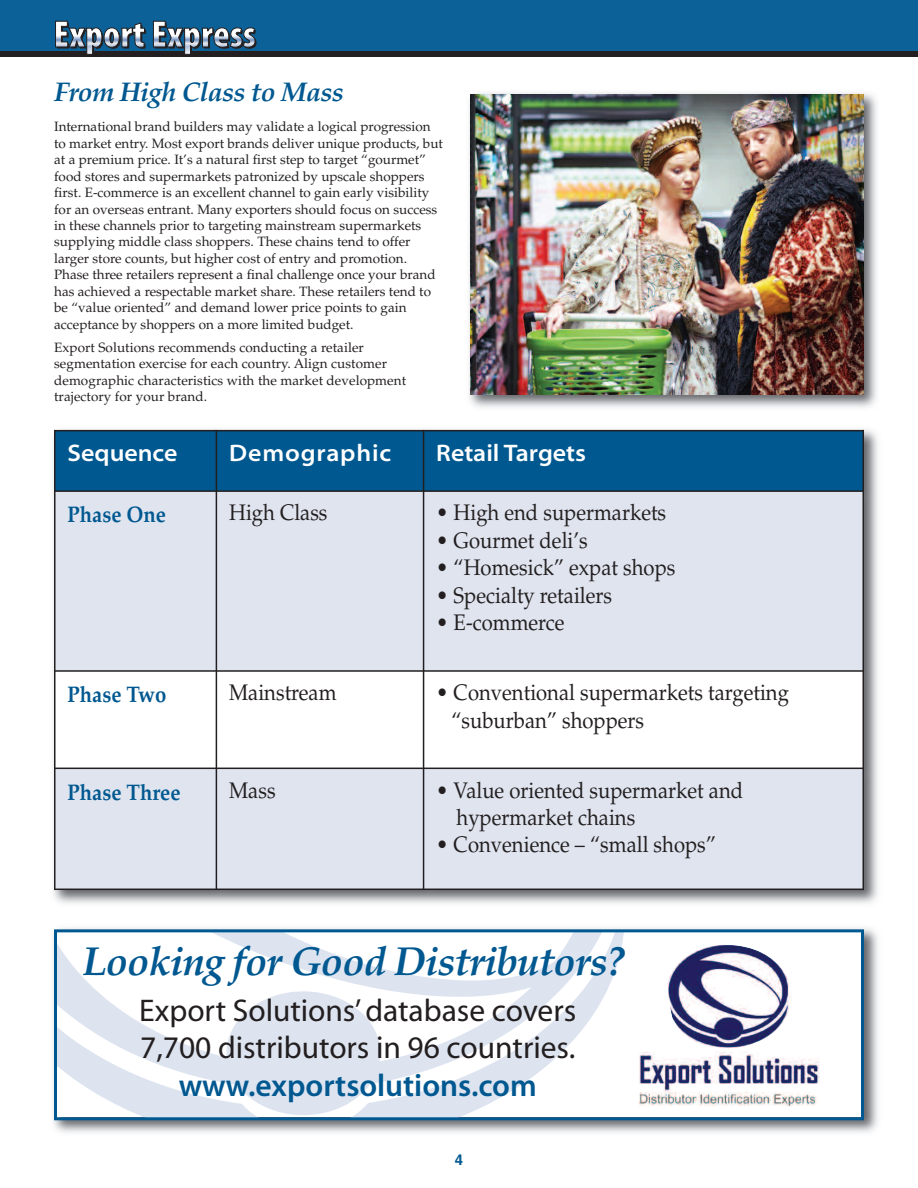
<style>
.page{position:relative;width:918px;height:1188px;background:#fff}
.page>*{position:absolute;margin:0;border:0;box-sizing:border-box;transform-origin:0 0}
.t1{font:italic 700 40.5px "Palatino";letter-spacing:-.025em;color:#005890}
.t2{font:31.5px/37.8px "Myriad MM 412 wt 601 wd";color:#231f20}
.t3{font:31.5px "Myriad MM 565 wt 600 wd";color:#005890}
.t4{font:italic 700 27px "Palatino";letter-spacing:-.025em;color:#005890}
.t5{font:24px "Myriad MM 215 wt 700 wd";color:#fff}
.t6{font:24px "Myriad MM 215 wt 700 wd";letter-spacing:.035em;color:#fff}
.t7{font:22.5px/27.5px "Palatino";color:#231f20;scale:.9 1}
.t8{font:700 22.5px "Palatino";color:#005890;scale:.9 1}
.t9{font:700 15px "Helvetica";color:#005890}
.t10{font:13.5px/16.5px "Palatino";color:#231f20}
</style>
<div class="page">
<div style="left:0;top:0;width:918px;height:54px;background:#0c6298"></div>
<div style="left:0;top:51px;width:918px;height:6px;background:#231f20"></div>
<svg style="left:55px;top:21px;width:202px;height:34px"></svg>
<img style="left:469px;top:93px;width:408px;height:315px">
<img style="left:471px;top:94px;width:393px;height:300px">
<img style="left:53px;top:429px;width:825px;height:475px">
<div style="left:54px;top:430px;width:162px;height:61px;background:#005890"></div>
<div style="left:216px;top:430px;width:208px;height:61px;background:#005890"></div>
<div style="left:424px;top:430px;width:440px;height:61px;background:#005890"></div>
<div style="left:54px;top:491px;width:162px;height:180px;background:#dfe4ef"></div>
<div style="left:216px;top:491px;width:208px;height:180px;background:#dfe4ef"></div>
<div style="left:424px;top:491px;width:440px;height:180px;background:#dfe4ef"></div>
<div style="left:54px;top:671px;width:162px;height:97px;background:#fff"></div>
<div style="left:216px;top:671px;width:208px;height:97px;background:#fff"></div>
<div style="left:424px;top:671px;width:440px;height:97px;background:#fff"></div>
<div style="left:54px;top:768px;width:162px;height:122px;background:#dfe4ef"></div>
<div style="left:216px;top:768px;width:208px;height:122px;background:#dfe4ef"></div>
<div style="left:424px;top:768px;width:440px;height:122px;background:#dfe4ef"></div>
<hr style="left:54px;top:430px;width:2px;height:460px;background:#231f20">
<hr style="left:216px;top:430px;width:1px;height:460px;background:#231f20">
<hr style="left:423px;top:430px;width:1px;height:460px;background:#231f20">
<hr style="left:862px;top:430px;width:2px;height:460px;background:#231f20">
<hr style="left:54px;top:430px;width:810px;height:1px;background:#231f20">
<hr style="left:54px;top:490px;width:810px;height:2px;background:#231f20">
<hr style="left:54px;top:670px;width:810px;height:2px;background:#231f20">
<hr style="left:54px;top:768px;width:810px;height:1px;background:#231f20">
<hr style="left:54px;top:889px;width:810px;height:1px;background:#231f20">
<img style="left:53px;top:928px;width:825px;height:205px">
<div style="left:57px;top:932px;width:804px;height:185px;background:#fff"></div>
<svg style="left:58px;top:933px;width:565px;height:182px"></svg>
<div style="left:54px;top:929px;width:810px;height:191px;border:3px solid #005890"></div>
<img style="left:638px;top:945px;width:182px;height:162px">
<h3 class="t4" style="left:54px;top:81px;width:291px">From High Class to Mass</h3>
<p class="t10" style="left:54px;top:120px;width:390px">International brand builders may validate a logical progression to market entry. Most export brands deliver unique products, but at a premium price. It’s a natural first step to target “gourmet” food stores and supermarkets patronized by upscale shoppers first. E-commerce is an excellent channel to gain early visibility for an overseas entrant. Many exporters should focus on success in these channels prior to targeting mainstream supermarkets supplying middle class shoppers. These chains tend to offer larger store counts, but higher cost of entry and promotion.<br>Phase three retailers represent a final challenge once your brand has achieved a respectable market share. These retailers tend to be “value oriented” and demand lower price points to gain acceptance by shoppers on a more limited budget.</p>
<p class="t10" style="left:54px;top:341px;width:353px">Export Solutions recommends conducting a retailer segmentation exercise for each country. Align customer demographic characteristics with the market development trajectory for your brand.</p>
<h3 class="t5" style="left:68px;top:443px;width:112px">Sequence</h3>
<h3 class="t6" style="left:229px;top:443px;width:164px">Demographic</h3>
<h3 class="t5" style="left:436px;top:443px;width:151px">Retail Targets</h3>
<h3 class="t8" style="left:68px;top:504px;width:111px">Phase One</h3>
<h3 class="t7" style="left:229px;top:502px;width:111px">High Class</h3>
<h3 class="t7" style="left:436px;top:502px;width:257px">• High end supermarkets</h3>
<h3 class="t7" style="left:436px;top:529px;width:170px">• Gourmet deli’s</h3>
<h3 class="t7" style="left:436px;top:556px;width:267px">• “Homesick” expat shops</h3>
<h3 class="t7" style="left:436px;top:584px;width:197px">• Specialty retailers</h3>
<h3 class="t7" style="left:436px;top:611px;width:144px">• E-commerce</h3>
<h3 class="t8" style="left:68px;top:684px;width:111px">Phase Two</h3>
<h3 class="t7" style="left:229px;top:681px;width:121px">Mainstream</h3>
<h3 class="t7" style="left:452px;top:681px;width:376px;text-indent:-15px">• Conventional supermarkets targeting “suburban” shoppers</h3>
<h3 class="t8" style="left:68px;top:781px;width:127px">Phase Three</h3>
<h3 class="t7" style="left:229px;top:779px;width:53px">Mass</h3>
<h3 class="t7" style="left:457px;top:779px;width:320px;text-indent:-20px">• Value oriented supermarket and hypermarket chains</h3>
<h3 class="t7" style="left:436px;top:834px;width:312px">• Convenience – “small shops”</h3>
<h1 class="t1" style="left:82px;top:946px;width:544px">Looking for Good Distributors?</h1>
<h2 class="t2" style="left:139px;top:994px;width:438px">Export Solutions’database covers<br>7,700 distributors in 96 countries.</h2>
<h2 class="t3" style="left:179px;top:1074px;width:360px">www.exportsolutions.com</h2>
<p class="t9" style="left:455px;top:1151px;width:10px">4</p>
</div>
